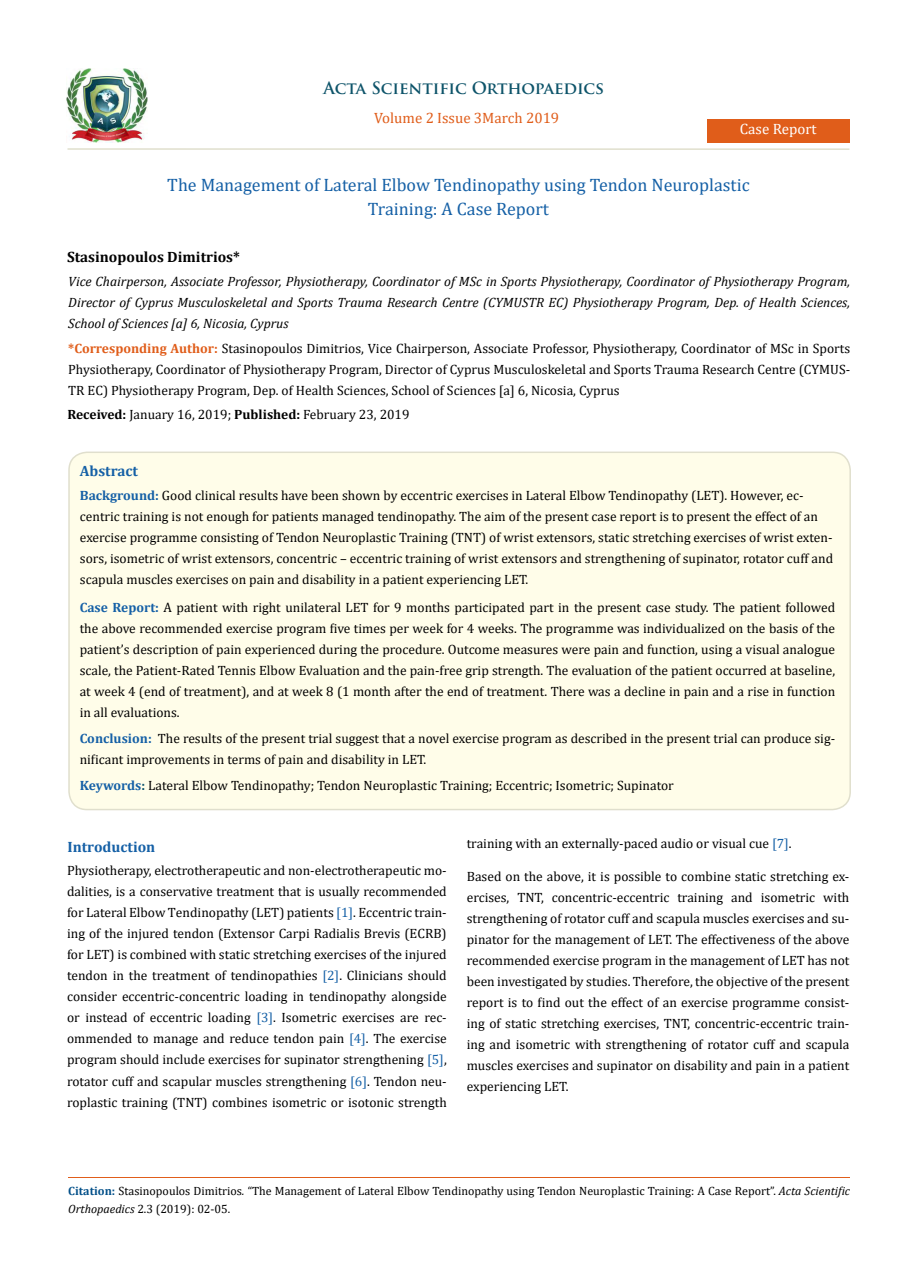
<style>
.page{position:relative;width:917px;height:1280px;background:#fff}
.page>*{position:absolute;margin:0;border:0;box-sizing:border-box;transform-origin:0 0}
.t1{font:18px/24px "Cambria";color:#1560a6;text-align:center}
.t2{font:700 16.5px "Trajan Pro";letter-spacing:-.01em;color:#0e546a}
.t3{font:700 15px "Cambria";color:#000}
.t4{font:15px "Cambria";color:#e05d1a}
.t5{font:700 15px "Cambria";color:#1560a6}
.t6{font:15px "Cambria";color:#fff}
.t7{font:13.5px/21px "Cambria";color:#000;text-align:justify}
.t8{font:italic 13.5px/21px "Cambria";color:#000;text-align:justify}
.t9{font:12px/18px "Cambria";color:#000}
.s1{font-weight:700;color:#e05d1a}
.s2{font-weight:700}
.s3{font-weight:700;color:#1560a6}
.s4{font-weight:700;color:#0e546a}
.s5{color:#1560a6}
.s6{font-weight:700;color:#035089}
.s7{font-style:italic}
</style>
<div class="page">
<img style="left:67px;top:68px;width:80px;height:74px">
<div style="left:707px;top:119px;width:142px;height:23px;background:#e05d1a"></div>
<div style="left:69px;top:452px;width:781px;height:357px;background:#fffde9;border-radius:18px"></div>
<div style="left:68px;top:451px;width:783px;height:359px;border:2px solid #e0dfcd;border-radius:18px"></div>
<hr style="left:68px;top:1177px;width:782px;height:1px;background:#e05d1a">
<hr style="left:67px;top:148px;width:782px;height:2px;background:#e0dfcd">
<p class="t2" style="left:323px;top:77px;width:282px">Acta Scientific Orthopaedics</p>
<p class="t4" style="left:374px;top:109px;width:187px">Volume 2 Issue 3March 2019</p>
<p class="t6" style="left:739px;top:120px;width:78px">Case Report</p>
<h1 class="t1" style="left:167px;top:172px;width:583px">The Management of Lateral Elbow Tendinopathy using Tendon Neuroplastic<br>Training: A Case Report</h1>
<p class="t3" style="left:67px;top:246px;width:174px">Stasinopoulos Dimitrios*</p>
<p class="t8" style="left:68px;top:271px;width:783px">Vice Chairperson, Associate Professor, Physiotherapy, Coordinator of MSc in Sports Physiotherapy, Coordinator of Physiotherapy Program, Director of Cyprus Musculoskeletal and Sports Trauma Research Centre (CYMUSTR EC) Physiotherapy Program, Dep. of Health Sciences, School of Sciences [a] 6, Nicosia, Cyprus</p>
<p class="t7" style="left:68px;top:338px;width:783px"><span class="s1">*Corresponding Author:</span> Stasinopoulos Dimitrios, Vice Chairperson, Associate Professor, Physiotherapy, Coordinator of MSc in Sports Physiotherapy, Coordinator of Physiotherapy Program, Director of Cyprus Musculoskeletal and Sports Trauma Research Centre (CYMUS-TR EC) Physiotherapy Program, Dep. of Health Sciences, School of Sciences [a] 6, Nicosia, Cyprus</p>
<p class="t7" style="left:67px;top:403px;width:343px"><span class="s2">Received:</span> January 16, 2019; <span class="s2">Published:</span> February 23, 2019</p>
<p class="t5" style="left:80px;top:461px;width:60px">Abstract</p>
<p class="t7" style="left:80px;top:485px;width:754px;text-align:left"><span class="s3">Background:</span> Good clinical results have been shown by eccentric exercises in Lateral Elbow Tendinopathy (LET). However, ec&shy;centric training is not enough for patients managed tendinopathy. The aim of the present case report is to present the effect of an exercise programme consisting of Tendon Neuroplastic Training (TNT) of wrist extensors, static stretching exercises of wrist exten&shy;sors, isometric of wrist extensors, concentric – eccentric training of wrist extensors and strengthening of supinator, rotator cuff and scapula muscles exercises on pain and disability in a patient experiencing LET.</p>
<p class="t7" style="left:80px;top:597px;width:757px"><span class="s3">Case Report:</span> A patient with right unilateral LET for 9 months participated part in the present case study. The patient followed the above recommended exercise program five times per week for 4 weeks. The programme was individualized on the basis of the patient’s description of pain experienced during the procedure. Outcome measures were pain and function, using a visual analogue scale, the Patient-Rated Tennis Elbow Evaluation and the pain-free grip strength. The evaluation of the patient occurred at baseline, at week 4 (end of treatment), and at week 8 (1 month after the end of treatment. There was a decline in pain and a rise in function in all evaluations.</p>
<p class="t7" style="left:80px;top:728px;width:757px"><span class="s3">Conclusion:</span> The results of the present trial suggest that a novel exercise program as described in the present trial can produce sig&shy;nificant improvements in terms of pain and disability in LET.</p>
<p class="t7" style="left:80px;top:774px;width:595px"><span class="s3">Keywords</span><span class="s4">:</span> Lateral Elbow Tendinopathy; Tendon Neuroplastic Training; Eccentric; Isometric; Supinator</p>
<p class="t5" style="left:68px;top:836px;width:89px">Introduction</p>
<p class="t7" style="left:67px;top:860px;width:381px">Physiotherapy, electrotherapeutic and non-electrotherapeutic mo&shy;dalities, is a conservative treatment that is usually recommended for Lateral Εlbow Τendinopathy (LET) patients <span class="s5">[1]</span>. Eccentric train&shy;ing of the injured tendon (Extensor Carpi Radialis Brevis (ECRB) for LET) is combined with static stretching exercises of the injured tendon in the treatment of tendinopathies <span class="s5">[2]</span>. Clinicians should consider eccentric-concentric loading in tendinopathy alongside or instead of eccentric loading <span class="s5">[3]</span>. Isometric exercises are rec&shy;ommended to manage and reduce tendon pain <span class="s5">[4]</span>. The exercise program should include exercises for supinator strengthening <span class="s5">[5]</span>, rotator cuff and scapular muscles strengthening <span class="s5">[6]</span>. Tendon neu&shy;roplastic training (TNT) combines isometric or isotonic strength</p>
<p class="t7" style="left:467px;top:832px;width:326px">training with an externally-paced audio or visual cue <span class="s5">[7]</span>.</p>
<p class="t7" style="left:467px;top:865px;width:384px">Based on the above, it is possible to combine static stretching ex&shy;ercises, TNT, concentric-eccentric training and isometric with strengthening of rotator cuff and scapula muscles exercises and su&shy;pinator for the management of LET. The effectiveness of the above recommended exercise program in the management of LET has not been investigated by studies. Therefore, the objective of the present report is to find out the effect of an exercise programme consist&shy;ing of static stretching exercises, TNT, concentric-eccentric train&shy;ing and isometric with strengthening of rotator cuff and scapula muscles exercises and supinator on disability and pain in a patient experiencing LET.</p>
<p class="t9" style="left:68px;top:1182px;width:783px"><span class="s6">Citation:</span> Stasinopoulos Dimitrios<span class="s7">.</span> “The Management of Lateral Elbow Tendinopathy using Tendon Neuroplastic Training: A Case Report”. <span class="s7">Acta Scientific<br>Orthopaedics</span> 2.3 (2019): 02-05.</p>
</div>
